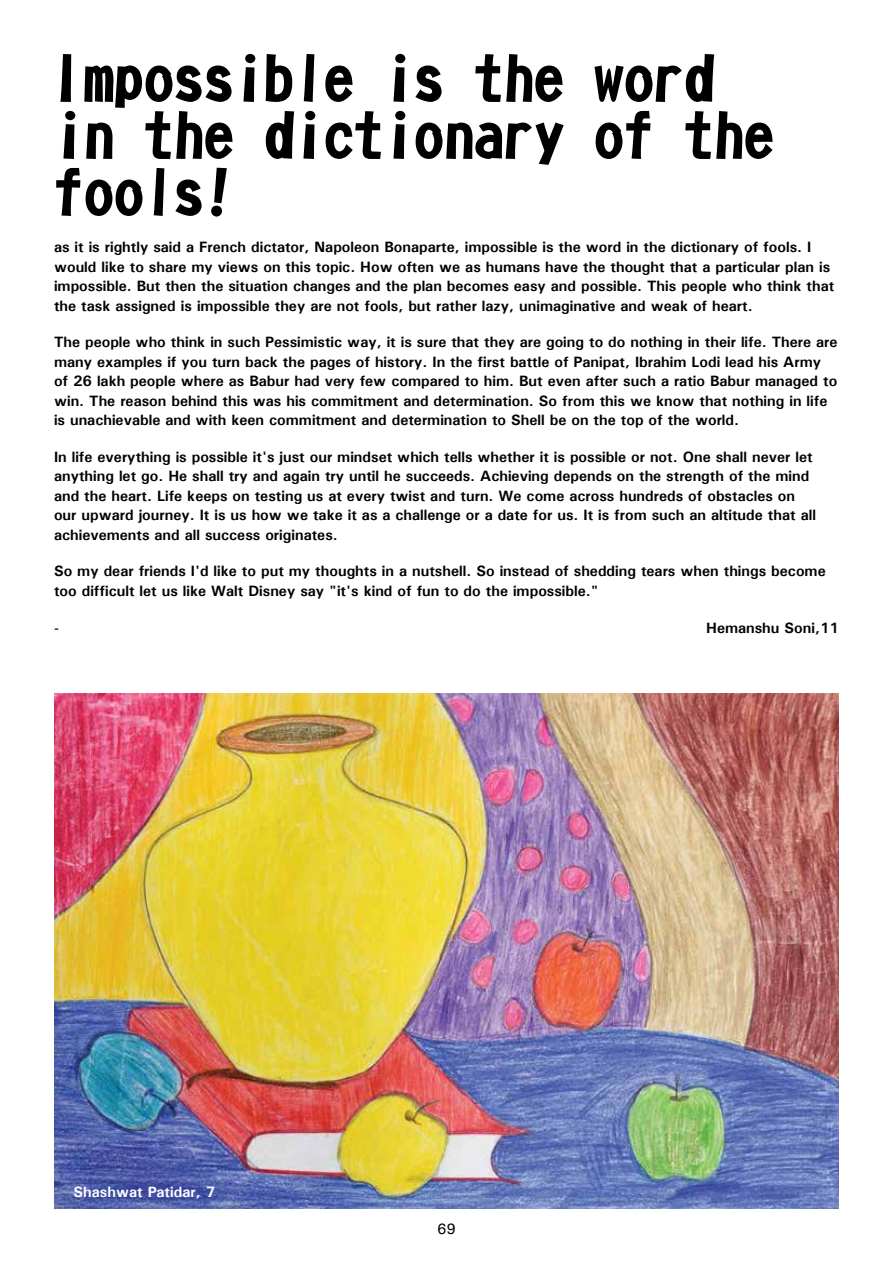
<style>
.page{position:relative;width:893px;height:1263px;background:#fff}
.page>*{position:absolute;margin:0;border:0;box-sizing:border-box;transform-origin:0 0}
.t1{font:60px/57px "DFPOP1 W9 WIN RKSJ H";color:#000}
.t2{font:700 15px/19.5px "Univers";color:#000}
.t3{font:700 15px "Univers";color:#fff}
.t4{font:15px "Univers";color:#000}
</style>
<div class="page">
<img style="left:54px;top:693px;width:785px;height:516px">
<h1 class="t1" style="left:54px;top:52px;width:721px">Impossible is the word in the dictionary of the fools!</h1>
<p class="t2" style="left:54px;top:237px;width:782px">as it is rightly said a French dictator, Napoleon Bonaparte, impossible is the word in the dictionary of fools. I would like to share my views on this topic. How often we as humans have the thought that a particular plan is impossible. But then the situation changes and the plan becomes easy and possible. This people who think that the task assigned is impossible they are not fools, but rather lazy, unimaginative and weak of heart.</p>
<p class="t2" style="left:54px;top:332px;width:785px">The people who think in such Pessimistic way, it is sure that they are going to do nothing in their life. There are many examples if you turn back the pages of history. In the first battle of Panipat, Ibrahim Lodi lead his Army of 26 lakh people where as Babur had very few compared to him. But even after such a ratio Babur managed to win. The reason behind this was his commitment and determination. So from this we know that nothing in life is unachievable and with keen commitment and determination to Shell be on the top of the world.</p>
<p class="t2" style="left:54px;top:447px;width:763px">In life everything is possible it's just our mindset which tells whether it is possible or not. One shall never let anything let go. He shall try and again try until he succeeds. Achieving depends on the strength of the mind and the heart. Life keeps on testing us at every twist and turn. We come across hundreds of obstacles on our upward journey. It is us how we take it as a challenge or a date for us. It is from such an altitude that all achievements and all success originates.</p>
<p class="t2" style="left:54px;top:561px;width:773px">So my dear friends I'd like to put my thoughts in a nutshell. So instead of shedding tears when things become too difficult let us like Walt Disney say "it's kind of fun to do the impossible."</p>
<p class="t2" style="left:54px;top:617px;width:6px">-</p>
<p class="t2" style="left:706px;top:617px;width:134px">Hemanshu Soni,11</p>
<p class="t3" style="left:73px;top:1182px;width:143px">Shashwat Patidar, 7</p>
<p class="t4" style="left:437px;top:1220px;width:20px">69</p>
</div>
